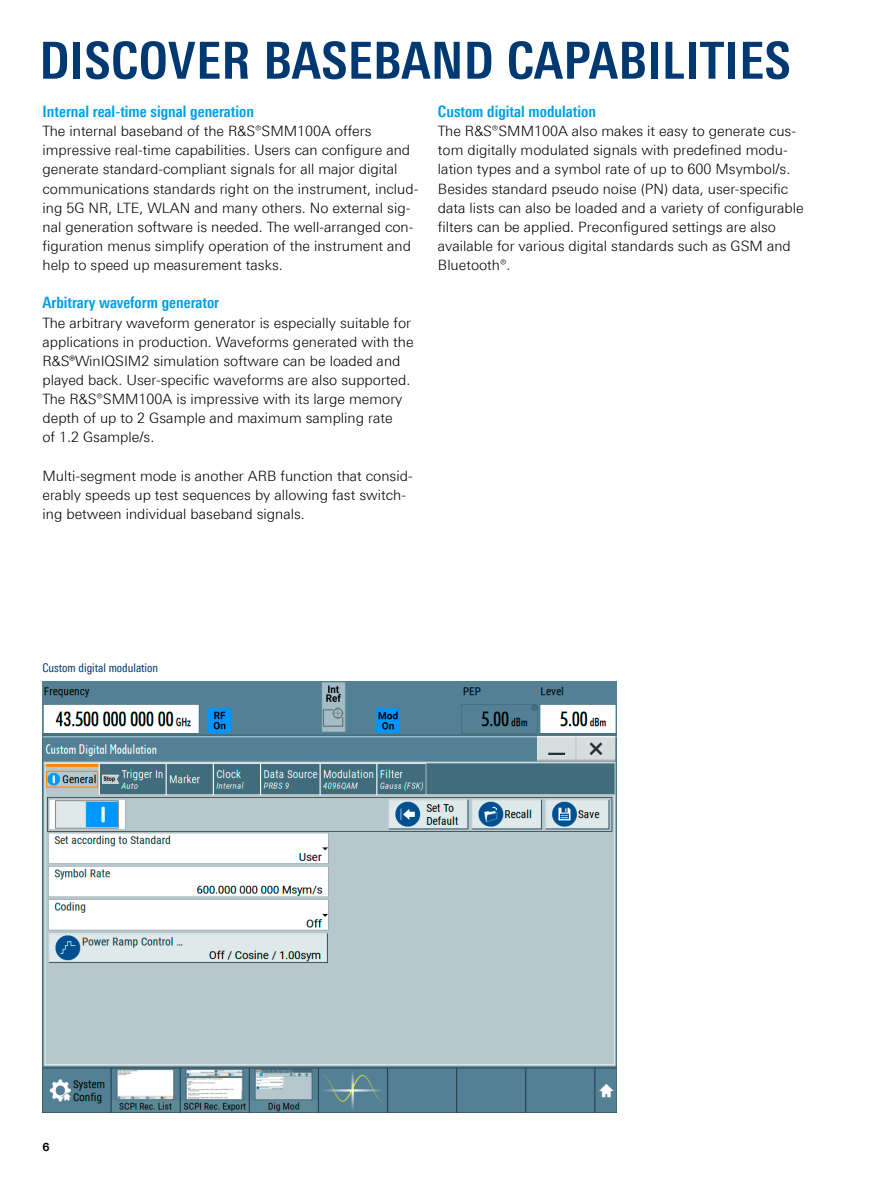
<style>
.page{position:relative;width:893px;height:1191px;background:#fff}
.page>*{position:absolute;margin:0;border:0;box-sizing:border-box;transform-origin:0 0}
.Seiten_Headline_34Pt_blau_IVZ{font:700 condensed 51px "Linotype Universfor RS";letter-spacing:.01em;color:#003872}
.Absatzfett_cyan{font:700 condensed 15.75px "Linotype Universfor RS";color:#009ee3}
.Haupttext_ohne_Abstand{font:300 14.25px/19.2px "Linotype Universfor RS";color:#000}
.Haupttext{font:300 14.25px/19.2px "Linotype Universfor RS";color:#000}
.Bildunterschrift{font:condensed 12px "Linotype Universfor RS";color:#003872}
.t1{font:700 11.25px "Linotype Universfor RS";color:#000}
.s1{font-weight:400;font-stretch:condensed}
</style>
<div class="page">
<img style="left:42px;top:681px;width:574px;height:431px">
<p class="Seiten_Headline_34Pt_blau_IVZ" style="left:40px;top:30px;width:752px">DISCOVER BASEBAND CAPABILITIES</p>
<p class="Absatzfett_cyan" style="left:43px;top:102px;width:213px">Internal real-time signal generation</p>
<p class="Haupttext_ohne_Abstand" style="left:43px;top:121px;width:377px">The internal baseband of the R&amp;S®SMM100A offers impressive real-time capabilities. Users can configure and generate standard-compliant signals for all major digital communications standards right on the instrument, includ&shy;ing 5G NR, LTE, WLAN and many others. No external sig&shy;nal generation software is needed. The well-arranged con&shy;figuration menus simplify operation of the instrument and help to speed up measurement tasks.</p>
<p class="Absatzfett_cyan" style="left:43px;top:293px;width:178px">Arbitrary waveform generator</p>
<p class="Haupttext_ohne_Abstand" style="left:43px;top:313px;width:373px">The arbitrary waveform generator is especially suitable for applications in production. Waveforms generated with the R&amp;S<span class="s1">®</span>WinIQSIM2 simulation software can be loaded and played back. User-specific waveforms are also supported.<br>The R&amp;S®SMM100A is impressive with its large memory depth of up to 2 Gsample and maximum sampling rate<br>of 1.2 Gsample/s.</p>
<p class="Haupttext" style="left:43px;top:466px;width:372px">Multi-segment mode is another ARB function that consid&shy;erably speeds up test sequences by allowing fast switch&shy;ing between individual baseband signals.</p>
<p class="Absatzfett_cyan" style="left:438px;top:102px;width:160px">Custom digital modulation</p>
<p class="Haupttext_ohne_Abstand" style="left:438px;top:121px;width:367px">The R&amp;S®SMM100A also makes it easy to generate cus&shy;tom digitally modulated signals with predefined modu&shy;lation types and a symbol rate of up to 600 Msymbol/s.<br>Besides standard pseudo noise (PN) data, user-specific data lists can also be loaded and a variety of configurable filters can be applied. Preconfigured settings are also available for various digital standards such as GSM and Bluetooth®.</p>
<p class="Bildunterschrift" style="left:43px;top:661px;width:117px">Custom digital modulation</p>
<p class="t1" style="left:43px;top:1139px;width:9px">6</p>
</div>
